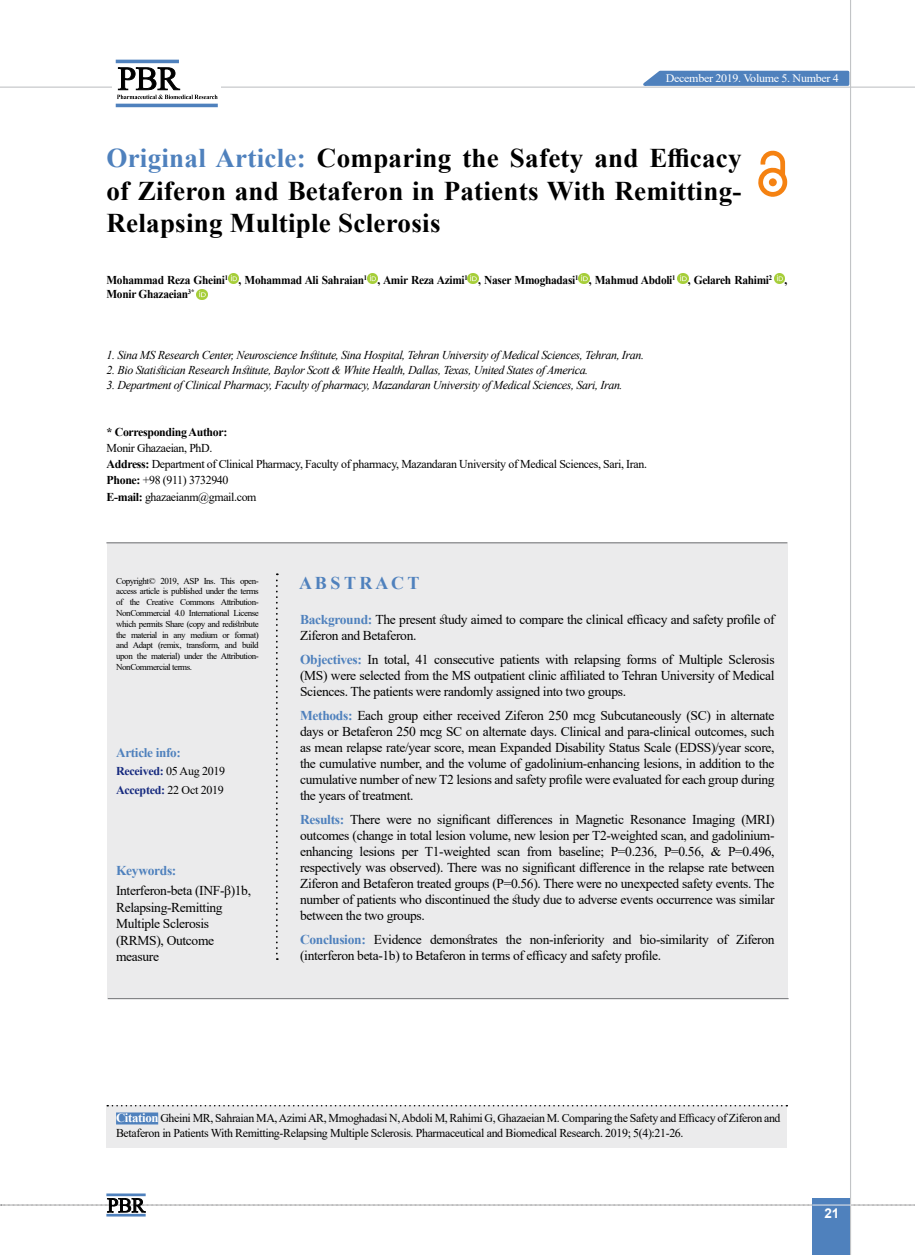
<style>
.page{position:relative;width:915px;height:1255px;background:#fff}
.page>*{position:absolute;margin:0;border:0;box-sizing:border-box;transform-origin:0 0}
.t1{font:700 27px/32.4px "Times New Roman";letter-spacing:.01em;color:#000;text-align:justify}
.t2{font:700 18px "Times New Roman";color:#4f81bd}
.t3{font:13.5px/16px "Times New Roman";letter-spacing:-.025em;color:#000}
.t4{font:700 13.5px "Times New Roman";letter-spacing:-.025em;color:#4f81bd}
.t5{font:700 13.5px "Arial";color:#fff}
.t6{font:700 13.2px "Times New Roman";letter-spacing:-.025em;color:#4f81bd}
.t7{font:12px/16.2px "Times New Roman";letter-spacing:-.03em;color:#000}
.t8{font:italic 12px "Times New Roman";letter-spacing:-.03em;color:#000}
.t9{font:700 12px/14.4px "Times New Roman";letter-spacing:-.025em;color:#000;scale:.95 1}
.t10{font:700 12px/18.3px "Times New Roman";letter-spacing:-.025em;color:#14287e}
.t11{font:700 12px "Times New Roman";letter-spacing:-.025em;color:#000}
.t12{font:11.4px "Times New Roman";letter-spacing:-.025em;color:#fff;scale:1.05 1}
.t13{font:9px/10.8px "Times New Roman";letter-spacing:-.05em;color:#000;text-align:justify}
.s1{color:#4f81bd}
.s2{font-weight:700}
.s3{font-weight:400;color:#000}
.s4{font-weight:700;color:#4f81bd}
.s5{font-weight:700;font-size:12.75px;color:#fff}
</style>
<div class="page">
<div style="left:812px;top:1198px;width:38px;height:56px;background:#4f81bd"></div>
<hr style="left:849px;top:0;width:1px;height:1254px;background:#c2c4c6">
<hr style="left:0;top:87px;width:914px;height:1px;background:#c2c4c6">
<svg style="left:635px;top:69px;width:215px;height:18px;background:#749bca"></svg>
<svg style="left:1px;top:1197px;width:914px;height:15px"></svg>
<hr style="left:106px;top:1193px;width:40px;height:3px;background:#4f81bd">
<hr style="left:106px;top:1213px;width:40px;height:3px;background:#4f81bd">
<div style="left:112px;top:56px;width:108px;height:49px;background:linear-gradient(to right,#fff,#fff)"></div>
<hr style="left:116px;top:60px;width:63px;height:3px;background:#4f81bd">
<hr style="left:116px;top:104px;width:102px;height:3px;background:#4f81bd">
<svg style="left:117px;top:67px;width:100px;height:32px"></svg>
<div style="left:107px;top:542px;width:680px;height:456px;background:#ebebec"></div>
<svg style="left:228px;top:273px;width:11px;height:11px"></svg>
<svg style="left:367px;top:273px;width:11px;height:11px"></svg>
<svg style="left:467px;top:273px;width:11px;height:11px"></svg>
<svg style="left:578px;top:273px;width:11px;height:11px"></svg>
<svg style="left:677px;top:273px;width:11px;height:11px"></svg>
<svg style="left:774px;top:273px;width:10px;height:11px"></svg>
<svg style="left:197px;top:289px;width:10px;height:11px"></svg>
<svg style="left:276px;top:573px;width:2px;height:386px"></svg>
<hr style="left:106px;top:542px;width:681px;height:1px;background:#6d6e71">
<hr style="left:108px;top:998px;width:680px;height:1px;background:#6d6e71">
<svg style="left:758px;top:151px;width:29px;height:46px"></svg>
<div style="left:768px;top:178px;width:8px;height:8px;background:#f58212;border-radius:50%"></div>
<div style="left:106px;top:1105px;width:680px;height:43px;background:#ebebec"></div>
<svg style="left:107px;top:1105px;width:680px;height:1px"></svg>
<div style="left:116px;top:1112px;width:42px;height:12px;background:#4f81bd"></div>
<p class="t12" style="left:665px;top:70px;width:166px">December 2019. Volume 5. Number 4</p>
<h1 class="t1" style="left:106px;top:141px;width:636px"><span class="s1">Original Article:</span> Comparing the Safety and Efficacy of Ziferon and Betaferon in Patients With Remitting-Relapsing Multiple Sclerosis</h1>
<p class="t9" style="left:106px;top:272px;width:718px">Mohammad Reza Gheini<sup>1</sup> , Mohammad Ali Sahraian<sup>1</sup> , Amir Reza Azimi<sup>1</sup> , Naser Mmoghadasi<sup>1</sup> , Mahmud Abdoli<sup>1</sup> , Gelareh Rahimi<sup>2</sup> ,<br>Monir Ghazaeian<sup>3*</sup></p>
<p class="t8" style="left:106px;top:347px;width:539px">1. Sina MS Research Center, Neuroscience Institute, Sina Hospital, Tehran University of Medical Sciences, Tehran, Iran.</p>
<p class="t8" style="left:106px;top:362px;width:483px">2. Bio Statistician Research Institute, Baylor Scott &amp; White Health, Dallas, Texas, United States of America.</p>
<p class="t8" style="left:106px;top:377px;width:517px">3. Department of Clinical Pharmacy, Faculty of pharmacy, Mazandaran University of Medical Sciences, Sari, Iran.</p>
<p class="t11" style="left:107px;top:423px;width:122px">* Corresponding Author:</p>
<p class="t7" style="left:107px;top:439px;width:541px">Monir Ghazaeian, PhD.<br><span class="s2">Address:</span> Department of Clinical Pharmacy, Faculty of pharmacy, Mazandaran University of Medical Sciences, Sari, Iran.<br><span class="s2">Phone:</span> +98 (911) 3732940<br><span class="s2">E-mail:</span> ghazaeianm@gmail.com</p>
<p class="t13" style="left:116px;top:574px;width:144px">Copyright© 2019, ASP Ins. This open&shy;access article is published under the terms of the Creative Commons Attribution-NonCommercial 4.0 International License which permits Share (copy and redistribute the material in any medium or format) and Adapt (remix, transform, and build upon the material) under the Attribution-NonCommercial terms.</p>
<p class="t6" style="left:116px;top:743px;width:66px">Article info:</p>
<p class="t10" style="left:116px;top:762px;width:110px">Received: <span class="s3">05 Aug 2019<br></span>Accepted: <span class="s3">22 Oct 2019</span></p>
<p class="t4" style="left:116px;top:860px;width:62px">Keywords:</p>
<p class="t3" style="left:116px;top:882px;width:136px;line-height:16.5px">Interferon-beta (INF-β)1b,<br>Relapsing-Remitting<br>Multiple Sclerosis (RRMS), Outcome measure</p>
<h2 class="t2" style="left:299px;top:570px;width:122px">A B S T R A C T</h2>
<p class="t3" style="left:300px;top:611px;width:476px"><span class="s4">Background:</span> The present study aimed to compare the clinical efficacy and safety profile of<br>Ziferon and Betaferon.</p>
<p class="t3" style="left:300px;top:651px;width:476px;text-align:justify"><span class="s4">Objectives:</span> In total, 41 consecutive patients with relapsing forms of Multiple Sclerosis (MS) were selected from the MS outpatient clinic affiliated to Tehran University of Medical Sciences. The patients were randomly assigned into two groups.</p>
<p class="t3" style="left:300px;top:707px;width:476px;text-align:justify"><span class="s4">Methods:</span> Each group either received Ziferon 250 mcg Subcutaneously (SC) in alternate days or Betaferon 250 mcg SC on alternate days. Clinical and para-clinical outcomes, such as mean relapse rate/year score, mean Expanded Disability Status Scale (EDSS)/year score, the cumulative number, and the volume of gadolinium-enhancing lesions, in addition to the cumulative number of new T2 lesions and safety profile were evaluated for each group during the years of treatment.</p>
<p class="t3" style="left:300px;top:810px;width:476px;text-align:justify"><span class="s4">Results:</span> There were no significant differences in Magnetic Resonance Imaging (MRI) outcomes (change in total lesion volume, new lesion per T2-weighted scan, and gadolinium&shy;enhancing lesions per T1-weighted scan from baseline; P=0.236, P=0.56, &amp; P=0.496, respectively was observed). There was no significant difference in the relapse rate between Ziferon and Betaferon treated groups (P=0.56). There were no unexpected safety events. The number of patients who discontinued the study due to adverse events occurrence was similar between the two groups.</p>
<p class="t3" style="left:300px;top:930px;width:476px"><span class="s4">Conclusion:</span> Evidence demonstrates the non-inferiority and bio-similarity of Ziferon (interferon beta-1b) to Betaferon in terms of efficacy and safety profile.</p>
<p class="t7" style="left:116px;top:1109px;width:665px;line-height:15px"><span class="s5">Citation</span> Gheini MR, Sahraian MA, Azimi AR, Mmoghadasi N, Abdoli M, Rahimi G, Ghazaeian M. Comparing the Safety and Efficacy of Ziferon and<br>Betaferon in Patients With Remitting-Relapsing Multiple Sclerosis. Pharmaceutical and Biomedical Research. 2019; 5(4):21-26.</p>
<p class="t5" style="left:824px;top:1203px;width:17px">21</p>
</div>
